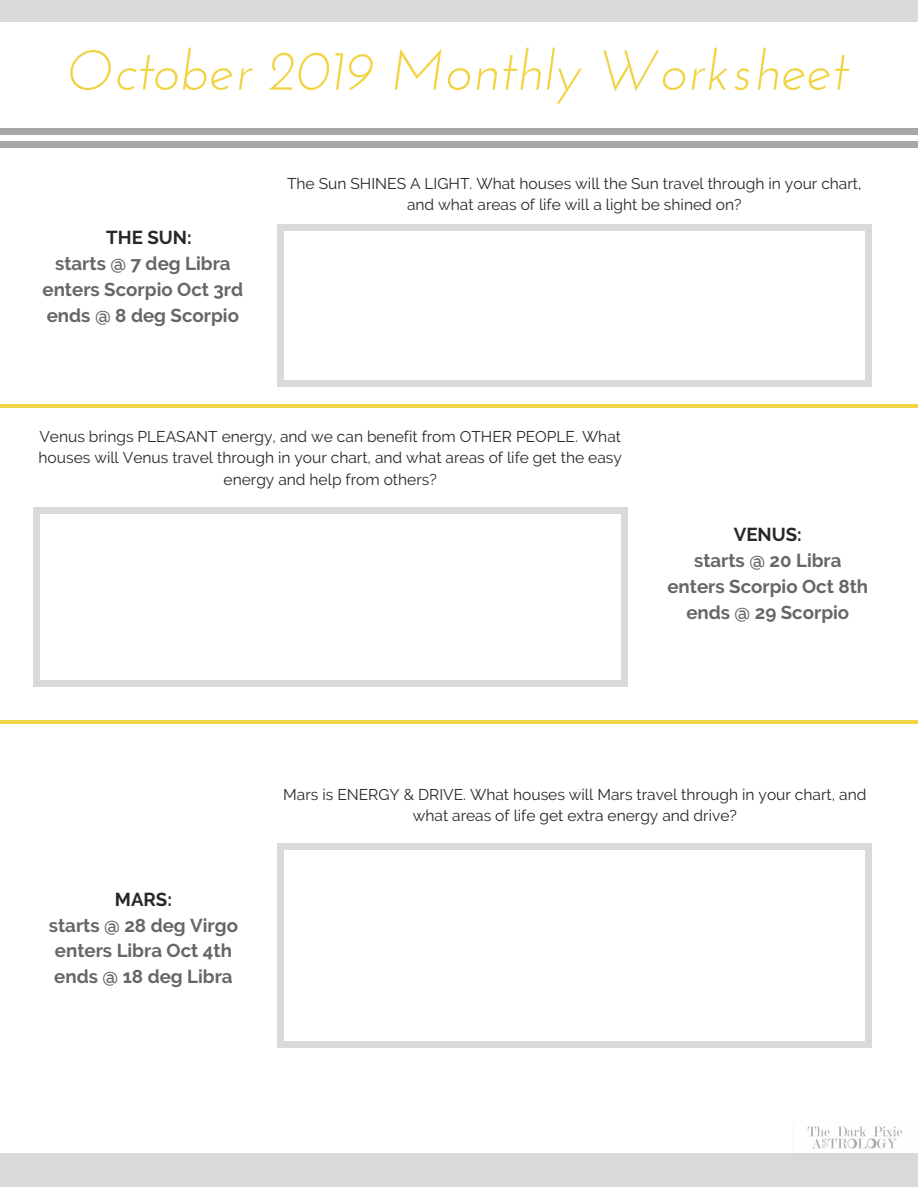
<style>
.page{position:relative;width:918px;height:1187px;background:#fff}
.page>*{position:absolute;margin:0;border:0;box-sizing:border-box;transform-origin:0 0}
.t1{font:italic 55.95px "Josefin Sans";color:#f0d444}
.t2{font:700 18.75px/25.8px "Raleway";color:#666;text-align:center}
.t3{font:700 18.75px "Raleway";color:#272727}
.t4{font:15.6px/21.3px "Raleway";color:#272727;text-align:center}
</style>
<div class="page">
<div style="left:0;top:0;width:918px;height:22px;background:#d9d9d9"></div>
<div style="left:0;top:1153px;width:918px;height:33px;background:#d9d9d9"></div>
<div style="left:0;top:128px;width:918px;height:6px;background:#a8a8a8"></div>
<div style="left:0;top:141px;width:918px;height:6px;background:#a8a8a8"></div>
<hr style="left:0;top:404px;width:918px;height:4px;background:#f0d444">
<img style="left:807px;top:1126px;width:95px;height:23px">
<svg style="left:865px;top:380px;width:6px;height:6px"></svg>
<div style="left:277px;top:230px;width:7px;height:150px;background:#d9d9d9"></div>
<div style="left:277px;top:380px;width:7px;height:6px;background:#d9d9d9"></div>
<div style="left:865px;top:230px;width:6px;height:150px;background:#d9d9d9"></div>
<div style="left:284px;top:380px;width:581px;height:6px;background:#d9d9d9"></div>
<div style="left:865px;top:224px;width:6px;height:7px;background:#d9d9d9"></div>
<div style="left:277px;top:224px;width:7px;height:7px;background:#d9d9d9"></div>
<div style="left:284px;top:224px;width:581px;height:7px;background:#d9d9d9"></div>
<div style="left:621px;top:680px;width:6px;height:7px;background:#d9d9d9"></div>
<div style="left:33px;top:514px;width:7px;height:166px;background:#d9d9d9"></div>
<div style="left:33px;top:680px;width:7px;height:7px;background:#d9d9d9"></div>
<div style="left:621px;top:514px;width:6px;height:166px;background:#d9d9d9"></div>
<div style="left:39px;top:680px;width:582px;height:7px;background:#d9d9d9"></div>
<div style="left:621px;top:507px;width:6px;height:7px;background:#d9d9d9"></div>
<div style="left:33px;top:507px;width:7px;height:7px;background:#d9d9d9"></div>
<div style="left:39px;top:507px;width:582px;height:7px;background:#d9d9d9"></div>
<hr style="left:0;top:720px;width:918px;height:4px;background:#f0d444">
<div style="left:865px;top:1041px;width:6px;height:7px;background:#d9d9d9"></div>
<div style="left:277px;top:849px;width:7px;height:192px;background:#d9d9d9"></div>
<div style="left:277px;top:1041px;width:7px;height:7px;background:#d9d9d9"></div>
<div style="left:865px;top:849px;width:6px;height:192px;background:#d9d9d9"></div>
<div style="left:284px;top:1041px;width:581px;height:7px;background:#d9d9d9"></div>
<svg style="left:865px;top:843px;width:6px;height:6px"></svg>
<div style="left:277px;top:843px;width:7px;height:6px;background:#d9d9d9"></div>
<div style="left:284px;top:843px;width:581px;height:6px;background:#d9d9d9"></div>
<h1 class="t1" style="left:67px;top:48px;width:781px">October 2019 Monthly Worksheet</h1>
<p class="t3" style="left:106px;top:226px;width:87px">THE SUN:</p>
<p class="t2" style="left:43px;top:250px;width:202px">starts @ 7 deg Libra enters Scorpio Oct 3rd ends @ 8 deg Scorpio</p>
<p class="t4" style="left:287px;top:172px;width:576px">The Sun SHINES A LIGHT. What houses will the Sun travel through in your chart, and what areas of life will a light be shined on?</p>
<p class="t4" style="left:39px;top:426px;width:585px">Venus brings PLEASANT energy, and we can benefit from OTHER PEOPLE. What houses will Venus travel through in your chart, and what areas of life get the easy energy and help from others?</p>
<p class="t3" style="left:734px;top:523px;width:70px">VENUS:</p>
<p class="t2" style="left:667px;top:547px;width:202px">starts @ 20 Libra enters Scorpio Oct 8th ends @ 29 Scorpio</p>
<p class="t3" style="left:115px;top:888px;width:59px">MARS:</p>
<p class="t2" style="left:49px;top:912px;width:191px;text-align:left">starts @ 28 deg Virgo enters Libra Oct 4th ends @ 18 deg Libra</p>
<p class="t4" style="left:283px;top:783px;width:585px">Mars is ENERGY &amp; DRIVE. What houses will Mars travel through in your chart, and what areas of life get extra energy and drive?</p>
</div>
